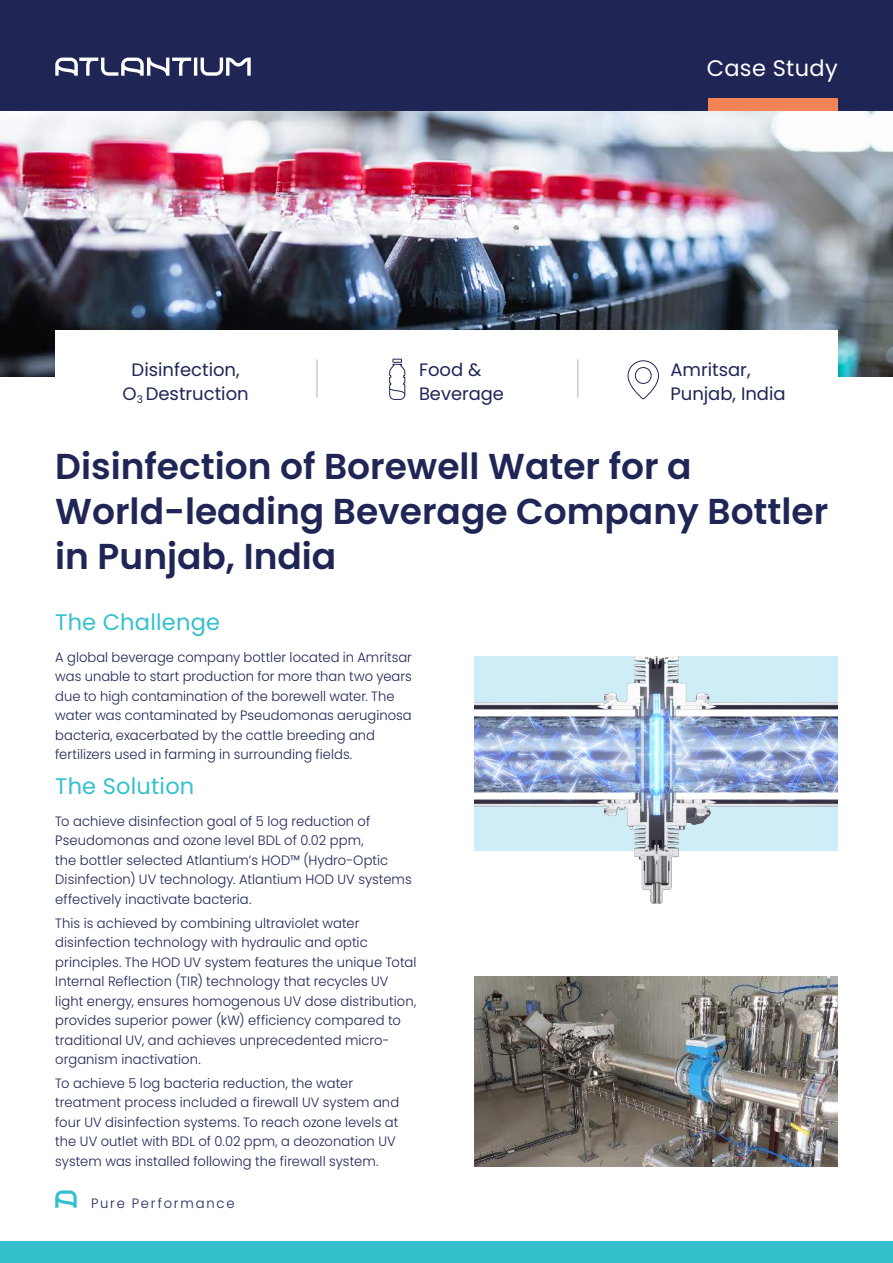
<style>
.page{position:relative;width:893px;height:1263px;background:#fff}
.page>*{position:absolute;margin:0;border:0;box-sizing:border-box;transform-origin:0 0}
.t1{font:600 36px/45px "Poppins";color:#1f2656}
.t2{font:22.5px "Poppins";letter-spacing:.01em;color:#34c0cc}
.t3{font:22.5px "Poppins";letter-spacing:.015em;color:#fff}
.t4{font:18px/24px "Poppins";color:#1f2656}
.t5{font:300 13.5px/19.5px "Poppins";letter-spacing:.005em;color:#1f2656}
.t6{font:300 13.5px "Poppins";letter-spacing:.14em;color:#1f2656}
</style>
<div class="page">
<div style="left:0;top:1242px;width:893px;height:21px;background:#34c0cc"></div>
<svg style="left:55px;top:1190px;width:22px;height:18px"></svg>
<img style="left:0;top:111px;width:893px;height:265px">
<div style="left:0;top:0;width:893px;height:111px;background:#1f2656"></div>
<div style="left:708px;top:98px;width:130px;height:13px;background:#f48356"></div>
<hr style="left:194px;top:58px;width:3px;height:18px;background:#fff">
<svg style="left:201px;top:58px;width:50px;height:18px"></svg>
<svg style="left:55px;top:58px;width:136px;height:18px"></svg>
<div style="left:55px;top:330px;width:783px;height:95px;background:#fff"></div>
<hr style="left:577px;top:359px;width:2px;height:39px;background:#c9cacc">
<hr style="left:316px;top:359px;width:2px;height:39px;background:#c9cacc">
<svg style="left:627px;top:360px;width:32px;height:39px"></svg>
<div style="left:392px;top:359px;width:10px;height:4px;border:1px solid #202754"></div>
<svg style="left:389px;top:363px;width:16px;height:37px"></svg>
<img style="left:474px;top:656px;width:364px;height:248px">
<img style="left:474px;top:977px;width:364px;height:189px">
<h2 class="t3" style="left:707px;top:58px;width:132px">Case Study</h2>
<h3 class="t4" style="left:123px;top:359px;width:128px;text-align:center">Disinfection,<br>O<sub>3</sub> Destruction</h3>
<h3 class="t4" style="left:670px;top:359px;width:117px">Amritsar,<br>Punjab, India</h3>
<h3 class="t4" style="left:419px;top:359px;width:86px">Food &amp;<br>Beverage</h3>
<h1 class="t1" style="left:55px;top:448px;width:774px">Disinfection of Borewell Water for a<br>World-leading Beverage Company Bottler in Punjab, India</h1>
<h2 class="t2" style="left:55px;top:612px;width:166px">The Challenge</h2>
<p class="t5" style="left:55px;top:648px;width:358px">A global beverage company bottler located in Amritsar was unable to start production for more than two years due to high contamination of the borewell water. The water was contaminated by Pseudomonas aeruginosa bacteria, exacerbated by the cattle breeding and fertilizers used in farming in surrounding fields.</p>
<h2 class="t2" style="left:55px;top:776px;width:141px">The Solution</h2>
<p class="t5" style="left:55px;top:812px;width:358px">To achieve disinfection goal of 5 log reduction of Pseudomonas and ozone level BDL of 0.02 ppm,<br>the bottler selected Atlantium’s HOD™ (Hydro-Optic Disinfection) UV technology. Atlantium HOD UV systems effectively inactivate bacteria.</p>
<p class="t5" style="left:55px;top:913px;width:363px">This is achieved by combining ultraviolet water disinfection technology with hydraulic and optic principles. The HOD UV system features the unique Total Internal Reflection (TIR) technology that recycles UV light energy, ensures homogenous UV dose distribution, provides superior power (kW) efficiency compared to traditional UV, and achieves unprecedented micro&shy;organism inactivation.</p>
<p class="t5" style="left:55px;top:1074px;width:345px">To achieve 5 log bacteria reduction, the water treatment process included a firewall UV system and four UV disinfection systems. To reach ozone levels at the UV outlet with BDL of 0.02 ppm, a deozonation UV system was installed following the firewall system.</p>
<p class="t6" style="left:91px;top:1195px;width:145px">Pure Performance</p>
</div>
